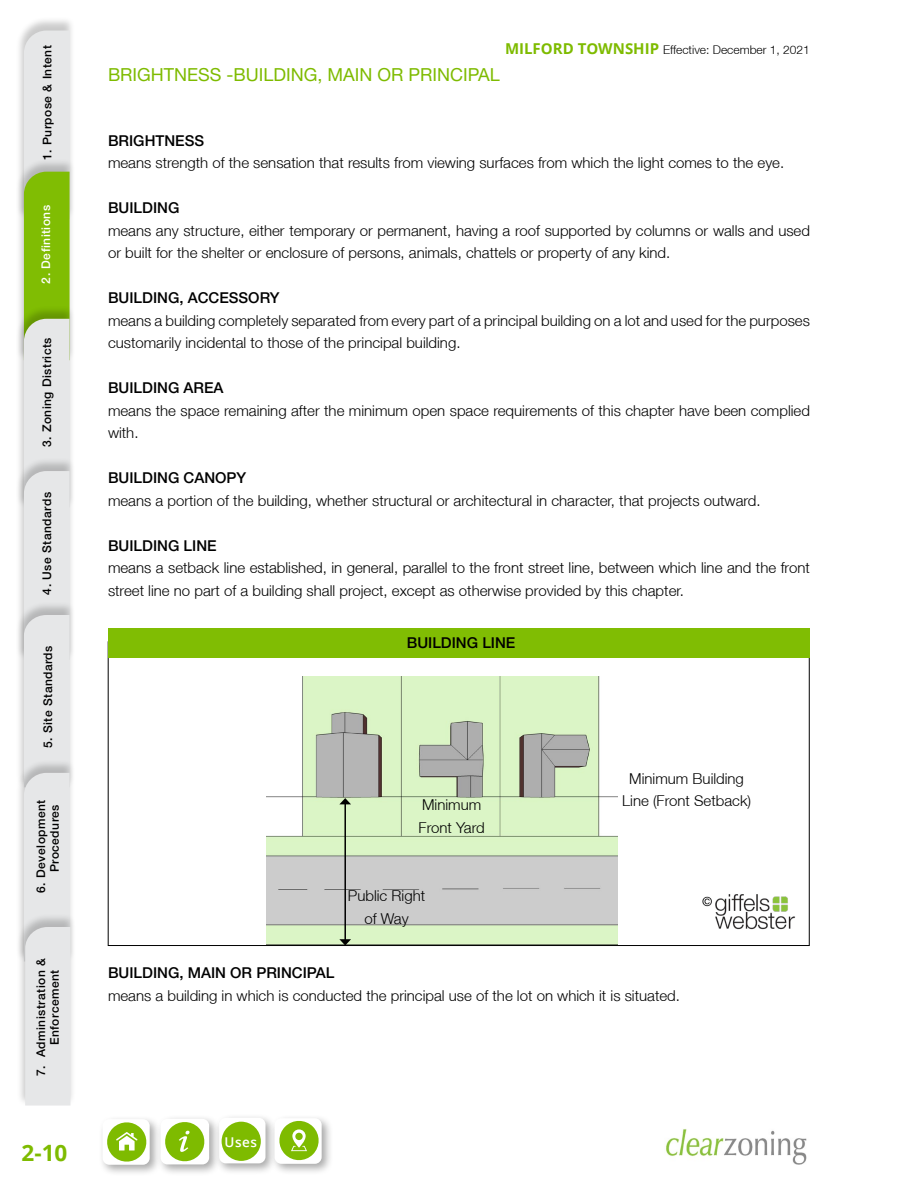
<style>
.page{position:relative;width:918px;height:1188px;background:#fff}
.page>*{position:absolute;margin:0;border:0;box-sizing:border-box;transform-origin:0 0}
.t1{font:700 22.5px "Open Sans";color:#7ebb00}
.t2{font:18px "Helvetica Neue LT Std";color:#7ebb00}
.t3{font:300 15px/22.5px "Helvetica Neue LT";color:#000}
.t4{font:500 15px "Helvetica Neue LT Std";color:#000}
.t5{font:600 13.5px "Open Sans";color:#fff}
.t6{font:500 12px/13.5px "Helvetica Neue LT Std";letter-spacing:.04em;color:#000}
.t7{font:300 12px "Helvetica Neue LT";color:#000}
.t8{font:500 12px "Helvetica Neue LT Std";letter-spacing:.04em;color:#fff}
.s1{font-family:"Open Sans";font-weight:700;font-size:15px;color:#7ebb00}
</style>
<div class="page">
<div style="left:215px;top:1114px;width:63px;height:62px;background:#000;opacity:.35"></div>
<div style="left:219px;top:1118px;width:47px;height:45px;background:#fff;border-radius:7px"></div>
<div style="left:270px;top:1114px;width:64px;height:62px;background:#000;opacity:.35"></div>
<div style="left:275px;top:1118px;width:47px;height:46px;background:#fff;border-radius:7px"></div>
<svg style="left:277px;top:1119px;width:44px;height:43px"></svg>
<div style="left:295px;top:1133px;width:8px;height:7px;background:#7ebb00;border-radius:50%"></div>
<div style="left:98px;top:1115px;width:64px;height:62px;background:#000;opacity:.35"></div>
<div style="left:103px;top:1119px;width:47px;height:46px;background:#fff;border-radius:7px"></div>
<svg style="left:105px;top:1120px;width:43px;height:44px"></svg>
<div style="left:156px;top:1115px;width:65px;height:62px;background:#000;opacity:.35"></div>
<div style="left:161px;top:1119px;width:48px;height:45px;background:#fff;border-radius:7px"></div>
<svg style="left:163px;top:1120px;width:42px;height:43px"></svg>
<div style="left:222px;top:1122px;width:39px;height:39px;background:#7ebb00;border-radius:50%"></div>
<img style="left:666px;top:1129px;width:141px;height:35px">
<div style="left:15px;top:17px;width:60px;height:203px;background:#000;opacity:.21"></div>
<div style="left:15px;top:158px;width:60px;height:203px;background:#000;opacity:.21"></div>
<div style="left:15px;top:305px;width:60px;height:203px;background:#000;opacity:.21"></div>
<div style="left:15px;top:457px;width:60px;height:203px;background:#000;opacity:.21"></div>
<div style="left:15px;top:601px;width:60px;height:187px;background:#000;opacity:.21"></div>
<div style="left:15px;top:759px;width:60px;height:203px;background:#000;opacity:.21"></div>
<div style="left:17px;top:913px;width:59px;height:193px;background:#000;opacity:.21"></div>
<svg style="left:24px;top:31px;width:46px;height:1075px;background:#d6dfc6"></svg>
<img style="left:267px;top:676px;width:350px;height:268px">
<div style="left:108px;top:628px;width:702px;height:30px;background:#80bd03"></div>
<hr style="left:344px;top:804px;width:2px;height:136px;background:#000">
<svg style="left:339px;top:798px;width:12px;height:6px"></svg>
<svg style="left:339px;top:939px;width:12px;height:7px"></svg>
<img style="left:702px;top:894px;width:93px;height:36px">
<p class="t6" style="left:40px;top:160px;width:116px;rotate:-90deg">1. Purpose &amp; Intent</p>
<p class="t8" style="left:39px;top:284px;width:80px;rotate:-90deg">2. Definitions</p>
<p class="t6" style="left:40px;top:447px;width:111px;rotate:-90deg">3. Zoning Districts</p>
<p class="t6" style="left:40px;top:595px;width:104px;rotate:-90deg">4. Use Standards</p>
<p class="t6" style="left:41px;top:748px;width:104px;rotate:-90deg">5. Site Standards</p>
<p class="t6" style="left:34px;top:872px;width:74px;text-indent:-20px;rotate:-90deg">6. Development<br>Procedures</p>
<p class="t6" style="left:34px;top:1045px;width:89px;text-indent:-30px;rotate:-90deg">7. Administration &amp;<br>Enforcement</p>
<h1 class="t1" style="left:22px;top:1137px;width:47px">2-10</h1>
<p class="t7" style="left:505px;top:43px;width:306px"><span class="s1">MILFORD TOWNSHIP</span> Effective: December 1, 2021</p>
<p class="t2" style="left:108px;top:64px;width:393px">BRIGHTNESS -BUILDING, MAIN OR PRINCIPAL</p>
<p class="t4" style="left:108px;top:131px;width:98px">BRIGHTNESS</p>
<p class="t3" style="left:108px;top:151px;width:678px">means strength of the sensation that results from viewing surfaces from which the light comes to the eye.</p>
<p class="t4" style="left:108px;top:199px;width:73px">BUILDING</p>
<p class="t3" style="left:108px;top:219px;width:704px">means any structure, either temporary or permanent, having a roof supported by columns or walls and used or built for the shelter or enclosure of persons, animals, chattels or property of any kind.</p>
<p class="t4" style="left:108px;top:289px;width:173px">BUILDING, ACCESSORY</p>
<p class="t3" style="left:108px;top:309px;width:703px">means a building completely separated from every part of a principal building on a lot and used for the purposes customarily incidental to those of the principal building.</p>
<p class="t4" style="left:108px;top:379px;width:117px">BUILDING AREA</p>
<p class="t3" style="left:108px;top:399px;width:703px">means the space remaining after the minimum open space requirements of this chapter have been complied with.</p>
<p class="t4" style="left:108px;top:469px;width:140px">BUILDING CANOPY</p>
<p class="t3" style="left:108px;top:489px;width:654px">means a portion of the building, whether structural or architectural in character, that projects outward.</p>
<p class="t4" style="left:108px;top:536px;width:110px">BUILDING LINE</p>
<p class="t3" style="left:108px;top:556px;width:703px">means a setback line established, in general, parallel to the front street line, between which line and the front street line no part of a building shall project, except as otherwise provided by this chapter.</p>
<p class="t4" style="left:407px;top:634px;width:110px">BUILDING LINE</p>
<p class="t3" style="left:419px;top:793px;width:68px">Minimum<br>Front Yard</p>
<p class="t3" style="left:348px;top:884px;width:79px;text-align:center">Public Right of Way</p>
<p class="t3" style="left:622px;top:767px;width:130px;text-align:center">Minimum Building<br>Line (Front Setback)</p>
<p class="t4" style="left:108px;top:964px;width:228px">BUILDING, MAIN OR PRINCIPAL</p>
<p class="t3" style="left:108px;top:984px;width:574px">means a building in which is conducted the principal use of the lot on which it is situated.</p>
<p class="t5" style="left:225px;top:1133px;width:34px">Uses</p>
</div>
